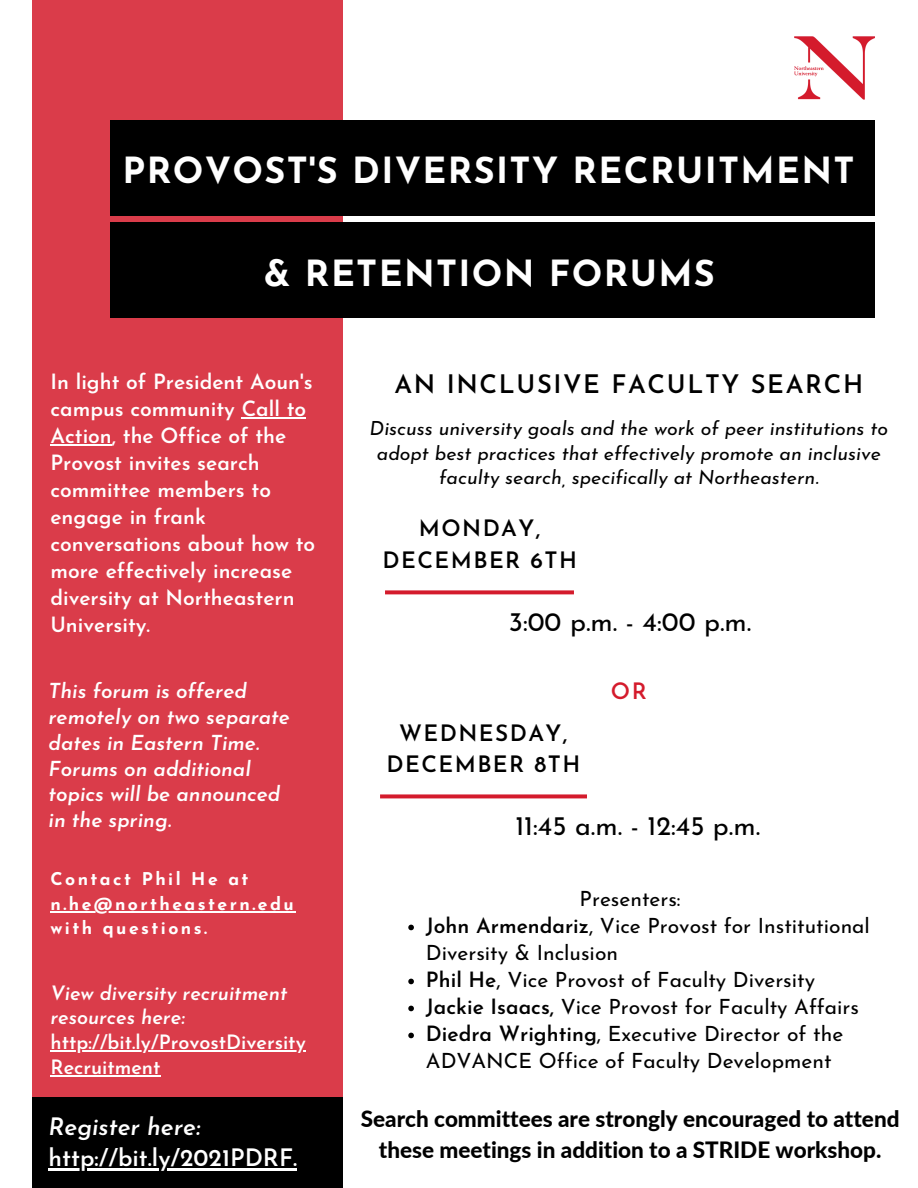
<style>
.page{position:relative;width:918px;height:1188px;background:#fff}
.page>*{position:absolute;margin:0;border:0;box-sizing:border-box;transform-origin:0 0}
.t1{font:700 36px "Josefin Sans";letter-spacing:.035em;color:#fff}
.t2{font:27px "Josefin Sans";color:#000}
.t3{font:600 25.5px "Josefin Sans";letter-spacing:.065em;color:#000}
.t4{font:600 24px/30.3px "Josefin Sans";color:#fff}
.t5{font:600 22.65px/32.1px "Josefin Sans";letter-spacing:.065em;color:#000;text-align:center}
.t6{font:800 22.5px/30.3px "Lato";color:#000;text-align:center}
.t7{font:600 22.5px/31.5px "Josefin Sans";letter-spacing:.065em;color:#000;text-align:center}
.t8{font:600 22.5px "Josefin Sans";color:#d41b2c}
.t9{font:21px/27px "Josefin Sans";color:#000}
.t10{font:600 21px/27px "Josefin Sans";color:#fff}
.t11{font:italic 600 20.7px/25.8px "Josefin Sans";color:#fff}
.t12{font:600 19.8px/24.8px "Josefin Sans";color:#fff}
.t13{font:italic 19.5px/24.8px "Josefin Sans";color:#000;text-align:center}
.t14{font:700 17.55px/24.5px "Josefin Sans";letter-spacing:.14em;color:#fff}
.s1{font-style:italic}
.s2{font-weight:600}
</style>
<div class="page">
<div style="left:32px;top:0;width:311px;height:1188px;background:#da3c4a"></div>
<div style="left:32px;top:1097px;width:311px;height:91px;background:#000"></div>
<svg style="left:380px;top:794px;width:207px;height:4px"></svg>
<svg style="left:385px;top:590px;width:189px;height:4px"></svg>
<div style="left:110px;top:120px;width:765px;height:96px;background:#000"></div>
<div style="left:110px;top:223px;width:765px;height:95px;background:#000"></div>
<img style="left:794px;top:36px;width:81px;height:64px">
<hr style="left:50px;top:912px;width:246px;height:1px;background:#fff">
<hr style="left:49px;top:1168px;width:248px;height:2px;background:#fff">
<hr style="left:242px;top:417px;width:64px;height:1px;background:#fff">
<hr style="left:50px;top:444px;width:62px;height:1px;background:#fff">
<hr style="left:50px;top:1050px;width:256px;height:1px;background:#fff">
<hr style="left:50px;top:1075px;width:110px;height:1px;background:#fff">
<svg style="left:408px;top:925px;width:6px;height:5px"></svg>
<svg style="left:408px;top:979px;width:6px;height:5px"></svg>
<svg style="left:408px;top:1006px;width:6px;height:5px"></svg>
<svg style="left:408px;top:1033px;width:6px;height:5px"></svg>
<p class="t1" style="left:122px;top:156px;width:734px">PROVOST'S DIVERSITY RECRUITMENT</p>
<p class="t1" style="left:264px;top:259px;width:452px">&amp; RETENTION FORUMS</p>
<p class="t10" style="left:50px;top:370px;width:266px">In light of President Aoun's campus community Call to<br>Action, the Office of the<br>Provost invites search committee members to engage in frank conversations about how to more effectively increase diversity at Northeastern<br>University.</p>
<p class="t3" style="left:394px;top:374px;width:470px">AN INCLUSIVE FACULTY SEARCH</p>
<p class="t13" style="left:370px;top:418px;width:520px">Discuss university goals and the work of peer institutions to adopt best practices that effectively promote an inclusive faculty search, specifically at Northeastern.</p>
<p class="t5" style="left:382px;top:514px;width:196px">MONDAY,<br>DECEMBER 6TH</p>
<p class="t2" style="left:509px;top:611px;width:244px">3:00 p.m. - 4:00 p.m.</p>
<p class="t11" style="left:49px;top:680px;width:243px">This forum is offered remotely on two separate dates in Eastern Time.<br>Forums on additional topics will be announced in the spring.</p>
<p class="t8" style="left:611px;top:683px;width:37px">OR</p>
<p class="t7" style="left:386px;top:720px;width:195px">WEDNESDAY,<br>DECEMBER 8TH</p>
<p class="t2" style="left:515px;top:815px;width:246px">11:45 a.m. - 12:45 p.m.</p>
<p class="t14" style="left:50px;top:869px;width:245px">Contact Phil He at n.he@northeastern.edu</p>
<p class="t14" style="left:50px;top:918px;width:158px">with questions.</p>
<p class="t12" style="left:50px;top:982px;width:257px"><span class="s1">View diversity recruitment resources here: </span>http://bit.ly/ProvostDiversity<br>Recruitment</p>
<p class="t4" style="left:49px;top:1114px;width:250px"><span class="s1">Register here: </span>http://bit.ly/2021PDRF.</p>
<p class="t9" style="left:580px;top:887px;width:103px">Presenters:</p>
<p class="t9" style="left:426px;top:914px;width:445px"><span class="s2">John Armendariz</span>, Vice Provost for Institutional<br>Diversity &amp; Inclusion</p>
<p class="t9" style="left:426px;top:968px;width:391px"><span class="s2">Phil He</span>, Vice Provost of Faculty Diversity</p>
<p class="t9" style="left:426px;top:995px;width:435px"><span class="s2">Jackie Isaacs,</span> Vice Provost for Faculty Affairs</p>
<p class="t9" style="left:426px;top:1022px;width:419px"><span class="s2">Diedra Wrighting</span>, Executive Director of the<br>ADVANCE Office of Faculty Development</p>
<p class="t6" style="left:361px;top:1103px;width:540px">Search committees are strongly encouraged to attend these meetings in addition to a STRIDE workshop.</p>
</div>
